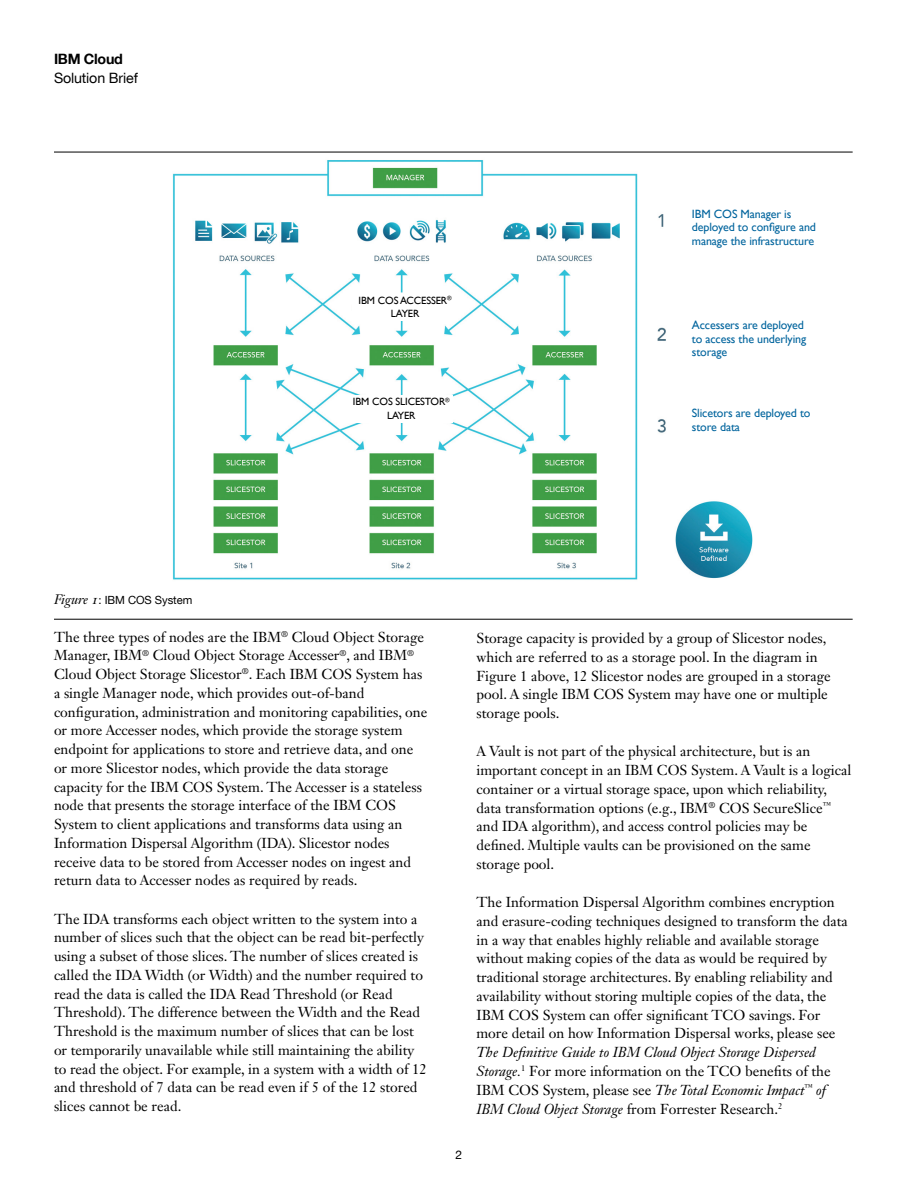
<style>
.page{position:relative;width:918px;height:1188px;background:#fff}
.page>*{position:absolute;margin:0;border:0;box-sizing:border-box;transform-origin:0 0}
._2C_body{font:14.25px/18.8px "Janson Text LT Std";color:#000}
._0A_collateral_type{font:14.25px "Helvetica Neue LT Com";letter-spacing:-.01em;color:#000}
._0A_business_unit{font:700 14.25px "Helvetica Neue LT Com";letter-spacing:-.02em;color:#000}
._0A_collateral_type-2{font:12px/13.5px "Gill Sans";letter-spacing:-.01em;color:#00649d}
._0B_industry_area{font:12px "Helvetica Neue LT Com";color:#000}
._2E_figure_caption{font:11.25px "Helvetica Neue LT Com";letter-spacing:-.005em;color:#000}
._0A_collateral_type-3{font:10.5px/13.5px "Gill Sans";letter-spacing:-.01em;color:#000;text-align:center}
.s1{font-family:"Janson Text LT Std";font-style:italic;font-size:13.5px}
.s2{font-style:italic}
</style>
<div class="page">
<hr style="left:54px;top:152px;width:799px;height:1px;background:#000">
<hr style="left:54px;top:619px;width:799px;height:1px;background:#000">
<img style="left:172px;top:160px;width:581px;height:420px">
<div style="left:352px;top:299px;width:106px;height:22px;background:#fff"></div>
<div style="left:348px;top:395px;width:104px;height:28px;background:#fff"></div>
<div style="left:674px;top:202px;width:137px;height:262px;background:#fff"></div>
<p class="_0A_business_unit" style="left:54px;top:50px;width:70px">IBM Cloud</p>
<p class="_0A_collateral_type" style="left:54px;top:69px;width:85px">Solution Brief</p>
<p class="_0A_collateral_type-3" style="left:359px;top:293px;width:95px">IBM COS ACCESSER<sup>®<br></sup>LAYER</p>
<p class="_0A_collateral_type-3" style="left:353px;top:395px;width:98px">IBM COS SLICESTOR<sup>®<br></sup>LAYER</p>
<p class="_0A_collateral_type-2" style="left:692px;top:207px;width:126px">IBM COS Manager is deployed to configure and manage the infrastructure</p>
<p class="_0A_collateral_type-2" style="left:692px;top:318px;width:116px">Accessers are deployed to access the underlying storage</p>
<p class="_0A_collateral_type-2" style="left:692px;top:406px;width:120px">Slicetors are deployed to store data</p>
<p class="_2E_figure_caption" style="left:54px;top:593px;width:140px"><span class="s1">Figure 1</span>: IBM COS System</p>
<p class="_2C_body" style="left:54px;top:627px;width:375px">The three types of nodes are the IBM<sup>®</sup> Cloud Object Storage Manager, IBM<sup>®</sup> Cloud Object Storage Accesser<sup>®</sup>, and IBM<sup>® </sup>Cloud Object Storage Slicestor<sup>®</sup>. Each IBM COS System has a single Manager node, which provides out-of-band configuration, administration and monitoring capabilities, one or more Accesser nodes, which provide the storage system endpoint for applications to store and retrieve data, and one or more Slicestor nodes, which provide the data storage capacity for the IBM COS System. The Accesser is a stateless node that presents the storage interface of the IBM COS System to client applications and transforms data using an Information Dispersal Algorithm (IDA). Slicestor nodes receive data to be stored from Accesser nodes on ingest and return data to Accesser nodes as required by reads.</p>
<p class="_2C_body" style="left:54px;top:909px;width:375px">The IDA transforms each object written to the system into a number of slices such that the object can be read bit-perfectly using a subset of those slices. The number of slices created is called the IDA Width (or Width) and the number required to read the data is called the IDA Read Threshold (or Read Threshold). The difference between the Width and the Read Threshold is the maximum number of slices that can be lost or temporarily unavailable while still maintaining the ability to read the object. For example, in a system with a width of 12 and threshold of 7 data can be read even if 5 of the 12 stored slices cannot be read.</p>
<p class="_0B_industry_area" style="left:456px;top:1148px;width:8px">2</p>
<p class="_2C_body" style="left:476px;top:629px;width:356px">Storage capacity is provided by a group of Slicestor nodes, which are referred to as a storage pool. In the diagram in Figure 1 above, 12 Slicestor nodes are grouped in a storage pool. A single IBM COS System may have one or multiple storage pools.</p>
<p class="_2C_body" style="left:476px;top:742px;width:377px">A Vault is not part of the physical architecture, but is an important concept in an IBM COS System. A Vault is a logical container or a virtual storage space, upon which reliability, data transformation options (e.g., IBM<sup>®</sup> COS SecureSlice<sup>™ </sup>and IDA algorithm), and access control policies may be defined. Multiple vaults can be provisioned on the same storage pool.</p>
<p class="_2C_body" style="left:476px;top:893px;width:373px">The Information Dispersal Algorithm combines encryption and erasure-coding techniques designed to transform the data in a way that enables highly reliable and available storage without making copies of the data as would be required by traditional storage architectures. By enabling reliability and availability without storing multiple copies of the data, the IBM COS System can offer significant TCO savings. For more detail on how Information Dispersal works, please see <span class="s2">The Definitive Guide to IBM Cloud Object Storage Dispersed Storage.</span><sup>1</sup> For more information on the TCO benefits of the IBM COS System, please see <span class="s2">The Total Economic Impact</span><sup>™</sup> <span class="s2">of IBM Cloud Object Storage</span> from Forrester Research.<sup>2</sup></p>
</div>
